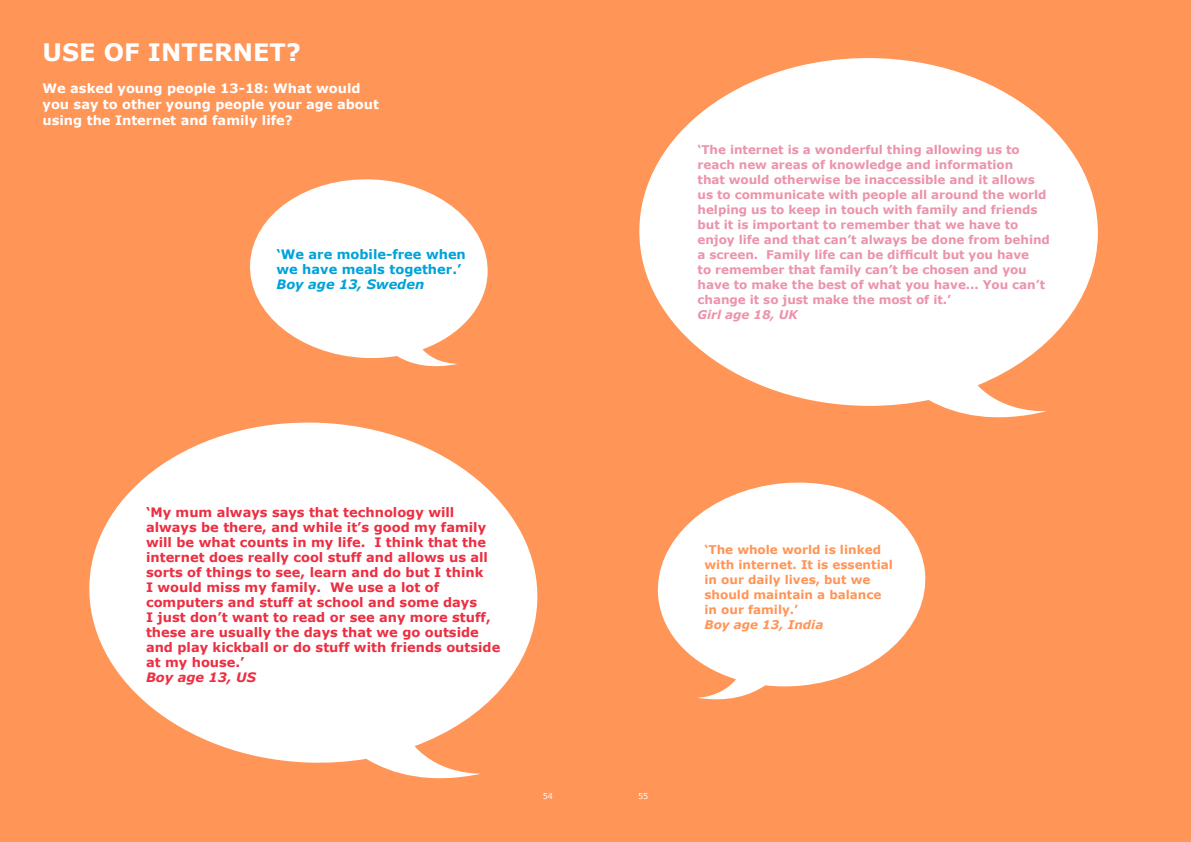
<style>
.page{position:relative;width:1191px;height:842px;background:#ff9557}
.page>*{position:absolute;margin:0;border:0;box-sizing:border-box;transform-origin:0 0}
.t1{font:700 24px "Verdana";color:#fff}
.t2{font:700 13px/15px "Verdana";color:#ec2f42}
.t3{font:700 13px/16px "Verdana";color:#fff}
.t4{font:700 13px/15px "Verdana";color:#00a2d9}
.t5{font:italic 700 13px "Verdana";color:#00a2d9}
.t6{font:italic 700 13px "Verdana";color:#ec2f42}
.t7{font:700 12px/15px "Verdana";letter-spacing:-.005em;color:#eb94ab}
.t8{font:700 12px/15px "Verdana";color:#ff9557}
.t9{font:italic 700 12px "Verdana";color:#ff9557}
.t10{font:italic 700 12px "Verdana";letter-spacing:-.005em;color:#eb94ab}
.t11{font:8px "Verdana";color:#fff}
</style>
<div class="page">
<svg style="left:639px;top:58px;width:459px;height:360px;fill:#fff"></svg>
<svg style="left:657px;top:482px;width:269px;height:218px;fill:#fff"></svg>
<svg style="left:250px;top:179px;width:238px;height:188px;fill:#fff"></svg>
<svg style="left:89px;top:422px;width:449px;height:357px;fill:#fff"></svg>
<h1 class="t1" style="left:43px;top:35px;width:260px">USE OF INTERNET?</h1>
<p class="t3" style="left:43px;top:80px;width:338px">We asked young people 13-18: What would you say to other young people your age about using the Internet and family life?</p>
<p class="t4" style="left:276px;top:247px;width:191px">‘We are mobile-free when we have meals together.’</p>
<p class="t5" style="left:276px;top:275px;width:149px">Boy age 13, Sweden</p>
<p class="t7" style="left:697px;top:142px;width:354px">‘The internet is a wonderful thing allowing us to reach new areas of knowledge and information<br>that would otherwise be inaccessible and it allows us to communicate with people all around the world helping us to keep in touch with family and friends but it is important to remember that we have to enjoy life and that can’t always be done from behind a screen. Family life can be difficult but you have<br>to remember that family can’t be chosen and you have to make the best of what you have... You can’t change it so just make the most of it.’</p>
<p class="t10" style="left:697px;top:306px;width:102px">Girl age 18, UK</p>
<p class="t2" style="left:146px;top:504px;width:356px">‘My mum always says that technology will always be there, and while it’s good my family will be what counts in my life. I think that the internet does really cool stuff and allows us all sorts of things to see, learn and do but I think<br>I would miss my family. We use a lot of computers and stuff at school and some days<br>I just don’t want to read or see any more stuff, these are usually the days that we go outside and play kickball or do stuff with friends outside at my house.’</p>
<p class="t6" style="left:146px;top:668px;width:111px">Boy age 13, US</p>
<p class="t11" style="left:543px;top:791px;width:12px">54</p>
<p class="t11" style="left:638px;top:791px;width:12px">55</p>
<p class="t8" style="left:704px;top:541px;width:190px">‘The whole world is linked with internet. It is essential in our daily lives, but we should maintain a balance in our family.’</p>
<p class="t9" style="left:704px;top:616px;width:120px">Boy age 13, India</p>
</div>
